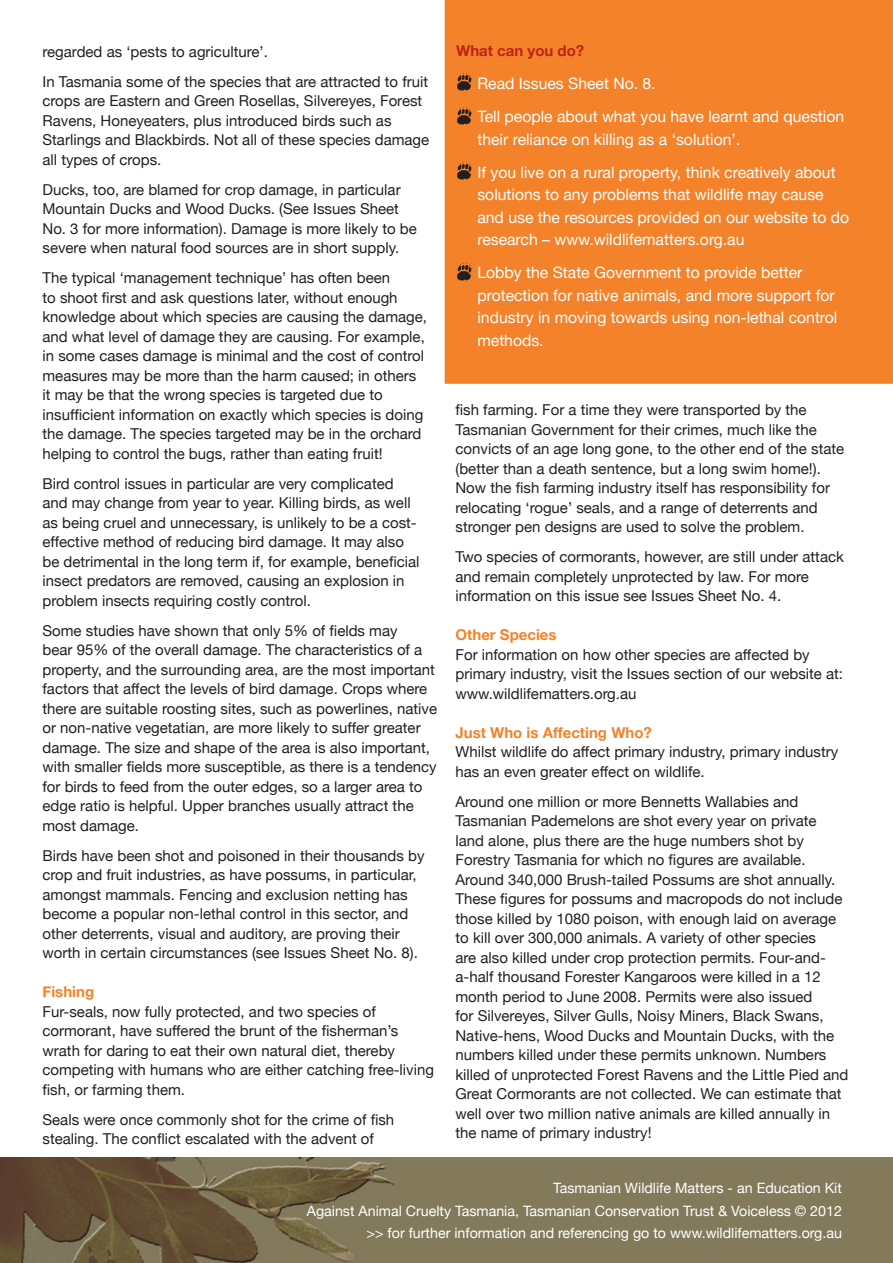
<style>
.page{position:relative;width:893px;height:1263px;background:#fff}
.page>*{position:absolute;margin:0;border:0;box-sizing:border-box;transform-origin:0 0}
.t1{font:15.75px/22.5px "Helvetica Neue";color:#fff}
.t2{font:15px/19.5px "Helvetica Neue";color:#231f20}
.t3{font:700 15px "Helvetica Neue";color:#f4822b}
.t4{font:700 15px "Helvetica Neue";color:#be2319}
.t5{font:14.25px/22.5px "Helvetica Neue";color:#fff;text-align:right}
</style>
<div class="page">
<img style="left:0;top:1158px;width:893px;height:105px">
<div style="left:445px;top:0;width:448px;height:384px;background:#f4822b"></div>
<img style="left:456px;top:262px;width:15px;height:18px">
<img style="left:456px;top:73px;width:15px;height:18px">
<img style="left:456px;top:106px;width:15px;height:18px">
<img style="left:456px;top:161px;width:15px;height:19px">
<p class="t2" style="left:43px;top:36px;width:387px;line-height:30px">regarded as ‘pests to agriculture’.<br>In Tasmania some of the species that are attracted to fruit</p>
<p class="t2" style="left:43px;top:91px;width:388px">crops are Eastern and Green Rosellas, Silvereyes, Forest Ravens, Honeyeaters, plus introduced birds such as Starlings and Blackbirds. Not all of these species damage all types of crops.</p>
<p class="t2" style="left:43px;top:180px;width:376px">Ducks, too, are blamed for crop damage, in particular Mountain Ducks and Wood Ducks. (See Issues Sheet No. 3 for more information). Damage is more likely to be severe when natural food sources are in short supply.</p>
<p class="t2" style="left:43px;top:268px;width:386px">The typical ‘management technique’ has often been<br>to shoot first and ask questions later, without enough knowledge about which species are causing the damage, and what level of damage they are causing. For example, in some cases damage is minimal and the cost of control measures may be more than the harm caused; in others it may be that the wrong species is targeted due to insufficient information on exactly which species is doing the damage. The species targeted may be in the orchard helping to control the bugs, rather than eating fruit!</p>
<p class="t2" style="left:43px;top:474px;width:379px">Bird control issues in particular are very complicated and may change from year to year. Killing birds, as well as being cruel and unnecessary, is unlikely to be a cost&shy;effective method of reducing bird damage. It may also be detrimental in the long term if, for example, beneficial insect predators are removed, causing an explosion in problem insects requiring costly control.</p>
<p class="t2" style="left:43px;top:621px;width:396px">Some studies have shown that only 5% of fields may<br>bear 95% of the overall damage. The characteristics of a property, and the surrounding area, are the most important factors that affect the levels of bird damage. Crops where there are suitable roosting sites, such as powerlines, native or non-native vegetatian, are more likely to suffer greater damage. The size and shape of the area is also important, with smaller fields more susceptible, as there is a tendency for birds to feed from the outer edges, so a larger area to edge ratio is helpful. Upper branches usually attract the most damage.</p>
<p class="t2" style="left:43px;top:846px;width:384px">Birds have been shot and poisoned in their thousands by crop and fruit industries, as have possums, in particular, amongst mammals. Fencing and exclusion netting has become a popular non-lethal control in this sector, and other deterrents, visual and auditory, are proving their worth in certain circumstances (see Issues Sheet No. 8).</p>
<p class="t3" style="left:43px;top:983px;width:53px">Fishing</p>
<p class="t2" style="left:43px;top:1002px;width:393px">Fur-seals, now fully protected, and two species of cormorant, have suffered the brunt of the fisherman’s wrath for daring to eat their own natural diet, thereby competing with humans who are either catching free-living fish, or farming them.</p>
<p class="t2" style="left:43px;top:1110px;width:353px">Seals were once commonly shot for the crime of fish stealing. The conflict escalated with the advent of</p>
<p class="t4" style="left:456px;top:41px;width:130px">What can you do?</p>
<p class="t1" style="left:477px;top:67px;width:368px;line-height:33px">Read Issues Sheet No. 8.<br>Tell people about what you have learnt and question</p>
<p class="t1" style="left:477px;top:122px;width:360px;line-height:33px">their reliance on killing as a ‘solution’.<br>If you live on a rural property, think creatively about</p>
<p class="t1" style="left:477px;top:183px;width:373px">solutions to any problems that wildlife may cause and use the resources provided on our website to do research – www.wildlifematters.org.au</p>
<p class="t1" style="left:477px;top:261px;width:361px">Lobby the State Government to provide better protection for native animals, and more support for industry in moving towards using non-lethal control methods.</p>
<p class="t2" style="left:455px;top:400px;width:390px">fish farming. For a time they were transported by the Tasmanian Government for their crimes, much like the convicts of an age long gone, to the other end of the state (better than a death sentence, but a long swim home!).<br>Now the fish farming industry itself has responsibility for relocating ‘rogue’ seals, and a range of deterrents and stronger pen designs are used to solve the problem.</p>
<p class="t2" style="left:455px;top:547px;width:390px">Two species of cormorants, however, are still under attack and remain completely unprotected by law. For more information on this issue see Issues Sheet No. 4.</p>
<p class="t3" style="left:455px;top:625px;width:103px">Other Species</p>
<p class="t2" style="left:455px;top:644px;width:389px">For information on how other species are affected by primary industry, visit the Issues section of our website at: www.wildlifematters.org.au</p>
<p class="t3" style="left:455px;top:723px;width:198px">Just Who is Affecting Who?</p>
<p class="t2" style="left:455px;top:742px;width:384px">Whilst wildlife do affect primary industry, primary industry has an even greater effect on wildlife.</p>
<p class="t2" style="left:455px;top:791px;width:394px">Around one million or more Bennetts Wallabies and Tasmanian Pademelons are shot every year on private land alone, plus there are the huge numbers shot by Forestry Tasmania for which no figures are available.<br>Around 340,000 Brush-tailed Possums are shot annually.<br>These figures for possums and macropods do not include those killed by 1080 poison, with enough laid on average to kill over 300,000 animals. A variety of other species<br>are also killed under crop protection permits. Four-and&shy;a-half thousand Forester Kangaroos were killed in a 12 month period to June 2008. Permits were also issued<br>for Silvereyes, Silver Gulls, Noisy Miners, Black Swans, Native-hens, Wood Ducks and Mountain Ducks, with the numbers killed under these permits unknown. Numbers killed of unprotected Forest Ravens and the Little Pied and Great Cormorants are not collected. We can estimate that well over two million native animals are killed annually in the name of primary industry!</p>
<p class="t5" style="left:307px;top:1177px;width:537px">Tasmanian Wildlife Matters - an Education Kit<br>Against Animal Cruelty Tasmania, Tasmanian Conservation Trust &amp; Voiceless © 2012 &gt;&gt; for further information and referencing go to www.wildlifematters.org.au</p>
</div>
